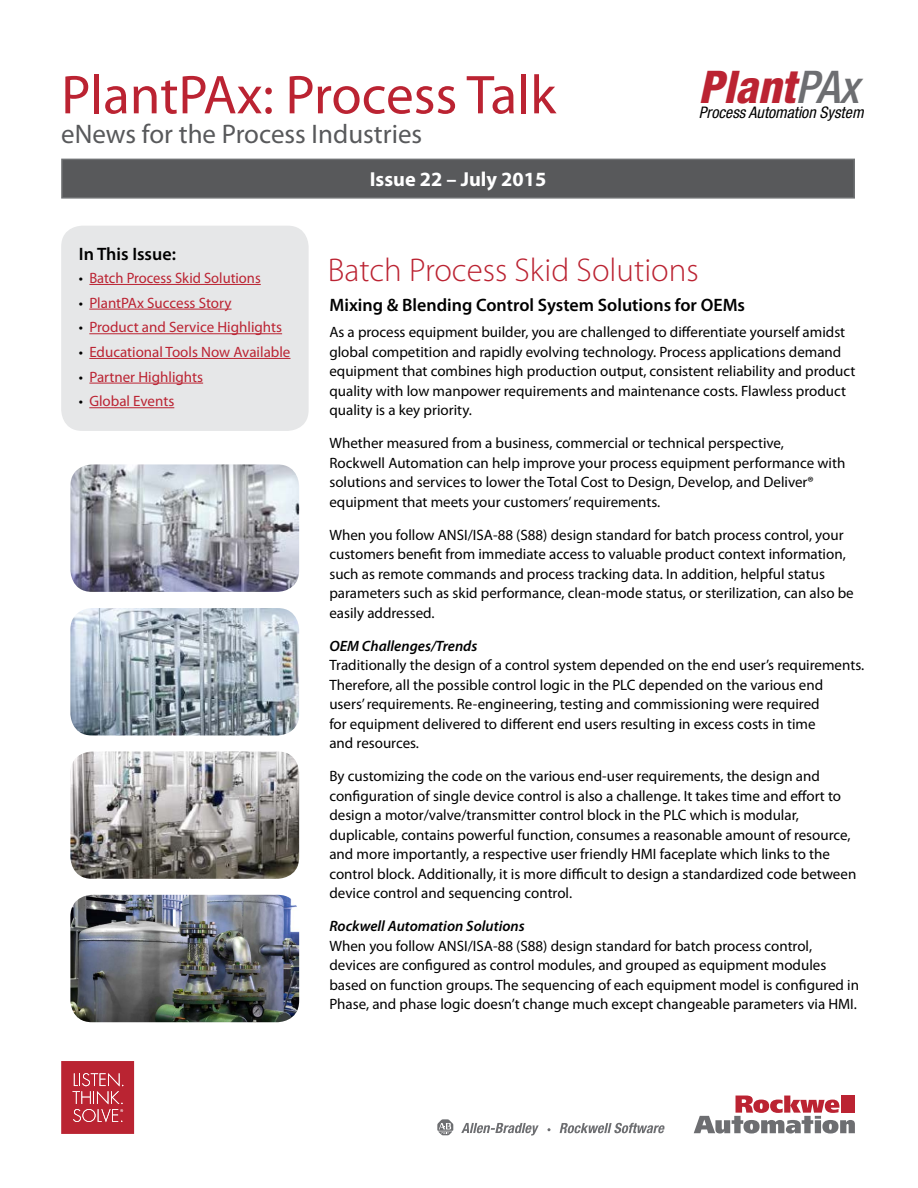
<style>
.page{position:relative;width:918px;height:1188px;background:#fff}
.page>*{position:absolute;margin:0;border:0;box-sizing:border-box;transform-origin:0 0}
.t1{font:55.2px "Myriad Pro";color:#bb2332}
.t2{font:italic 800 condensed 45.15px "Helvetica Neue";color:#bb2332}
.t3{font:300 33px "Myriad Pro";color:#bb2332}
.t4{font:27px "Myriad Pro";color:#58595b}
.t5{font:700 20.25px "Myriad Pro";color:#fff}
.t6{font:600 18px "Myriad Pro";color:#000}
.t7{font:italic condensed 16.05px "Helvetica Neue";color:#000}
.t8{font:15px/19.5px "Myriad Pro";color:#000}
.t9{font:15px "Myriad Pro";color:#bb2332}
.t10{font:italic 600 15px "Myriad Pro";color:#000}
.s1{font-weight:500;color:#6d6e71}
.s2{color:#000}
</style>
<div class="page">
<div style="left:61px;top:159px;width:794px;height:40px;background:#58595b;border:2px solid #6f7173"></div>
<div style="left:61px;top:226px;width:248px;height:205px;background:#e6e7e8;border-radius:21px"></div>
<hr style="left:89px;top:284px;width:172px;height:1px;background:#bb2332">
<hr style="left:89px;top:309px;width:143px;height:1px;background:#bb2332">
<hr style="left:89px;top:333px;width:193px;height:1px;background:#bb2332">
<hr style="left:89px;top:358px;width:202px;height:1px;background:#bb2332">
<hr style="left:89px;top:383px;width:114px;height:1px;background:#bb2332">
<hr style="left:89px;top:407px;width:85px;height:1px;background:#bb2332">
<svg style="left:61px;top:1061px;width:73px;height:73px;background:#c03744"></svg>
<svg style="left:437px;top:1119px;width:16px;height:16px"></svg>
<svg style="left:461px;top:1123px;width:78px;height:12px"></svg>
<svg style="left:560px;top:1123px;width:105px;height:10px"></svg>
<svg style="left:694px;top:1096px;width:161px;height:38px"></svg>
<div style="left:841px;top:1096px;width:6px;height:17px;background:#bb2332"></div>
<div style="left:849px;top:1096px;width:6px;height:17px;background:#bb2332"></div>
<img style="left:70px;top:608px;width:229px;height:127px">
<img style="left:70px;top:751px;width:229px;height:128px">
<img style="left:70px;top:464px;width:229px;height:128px">
<img style="left:70px;top:895px;width:229px;height:127px">
<p class="t1" style="left:61px;top:61px;width:496px">PlantPAx: Process Talk</p>
<p class="t4" style="left:61px;top:117px;width:363px">eNews for the Process Industries</p>
<p class="t5" style="left:370px;top:166px;width:178px">Issue 22 – July 2015</p>
<p class="t2" style="left:698px;top:59px;width:162px">Plant<span class="s1">PAx</span></p>
<p class="t7" style="left:699px;top:103px;width:166px">Process Automation System</p>
<p class="t6" style="left:79px;top:243px;width:99px">In This Issue:</p>
<p class="t9" style="left:79px;top:269px;width:183px"><span class="s2">•</span> Batch Process Skid Solutions</p>
<p class="t9" style="left:79px;top:293px;width:154px"><span class="s2">•</span> PlantPAx Success Story</p>
<p class="t9" style="left:79px;top:318px;width:205px"><span class="s2">•</span> Product and Service Highlights</p>
<p class="t9" style="left:79px;top:343px;width:213px"><span class="s2">•</span> Educational Tools Now Available</p>
<p class="t9" style="left:79px;top:367px;width:126px"><span class="s2">•</span> Partner Highlights</p>
<p class="t9" style="left:79px;top:392px;width:97px"><span class="s2">•</span> Global Events</p>
<p class="t3" style="left:328px;top:250px;width:372px">Batch Process Skid Solutions</p>
<p class="t6" style="left:329px;top:294px;width:417px">Mixing &amp; Blending Control System Solutions for OEMs</p>
<p class="t8" style="left:329px;top:322px;width:527px">As a process equipment builder, you are challenged to differentiate yourself amidst global competition and rapidly evolving technology. Process applications demand equipment that combines high production output, consistent reliability and product quality with low manpower requirements and maintenance costs. Flawless product quality is a key priority.</p>
<p class="t8" style="left:329px;top:433px;width:517px">Whether measured from a business, commercial or technical perspective,<br>Rockwell Automation can help improve your process equipment performance with solutions and services to lower the Total Cost to Design, Develop, and Deliver® equipment that meets your customers’ requirements.</p>
<p class="t8" style="left:329px;top:525px;width:526px">When you follow ANSI/ISA-88 (S88) design standard for batch process control, your customers benefit from immediate access to valuable product context information, such as remote commands and process tracking data. In addition, helpful status parameters such as skid performance, clean-mode status, or sterilization, can also be easily addressed.</p>
<p class="t10" style="left:329px;top:636px;width:149px">OEM Challenges/Trends</p>
<p class="t8" style="left:329px;top:655px;width:536px">Traditionally the design of a control system depended on the end user’s requirements.<br>Therefore, all the possible control logic in the PLC depended on the various end<br>users’ requirements. Re-engineering, testing and commissioning were required<br>for equipment delivered to different end users resulting in excess costs in time<br>and resources.</p>
<p class="t8" style="left:329px;top:766px;width:528px">By customizing the code on the various end-user requirements, the design and configuration of single device control is also a challenge. It takes time and effort to design a motor/valve/transmitter control block in the PLC which is modular, duplicable, contains powerful function, consumes a reasonable amount of resource, and more importantly, a respective user friendly HMI faceplate which links to the control block. Additionally, it is more difficult to design a standardized code between device control and sequencing control.</p>
<p class="t10" style="left:329px;top:917px;width:197px">Rockwell Automation Solutions</p>
<p class="t8" style="left:329px;top:936px;width:531px">When you follow ANSI/ISA-88 (S88) design standard for batch process control, devices are configured as control modules, and grouped as equipment modules based on function groups. The sequencing of each equipment model is configured in Phase, and phase logic doesn’t change much except changeable parameters via HMI.</p>
</div>
